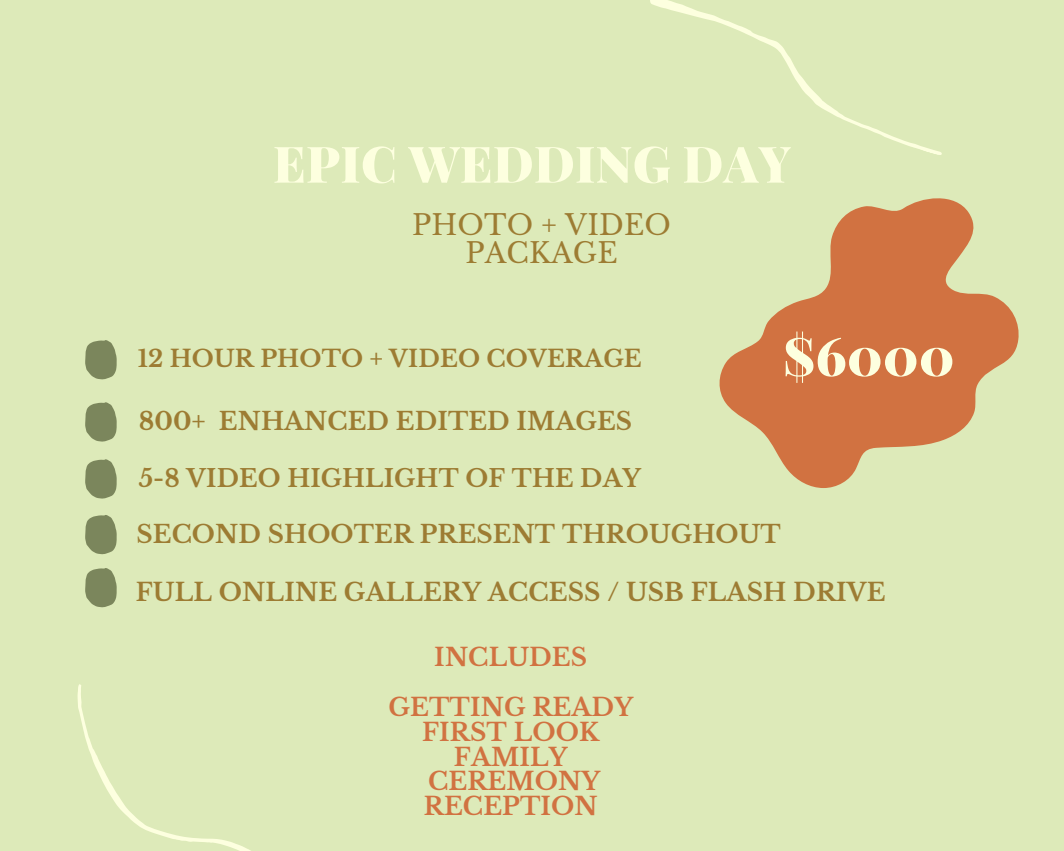
<style>
.page{position:relative;width:1064px;height:851px;background:#fff}
.page>*{position:absolute;margin:0;border:0;box-sizing:border-box;transform-origin:0 0}
.t1{font:900 52.8px "Playfair Display";color:#fdffdf}
.t2{font:900 50.4px "Playfair Display";letter-spacing:.005em;color:#fdffdf}
.t3{font:27.9px/28.8px "Libre Baskerville";letter-spacing:.005em;color:#9d7c33;text-align:center}
.t4{font:700 24.6px "Libre Baskerville";letter-spacing:.005em;color:#d17241}
.t5{font:700 24.6px "Libre Baskerville";letter-spacing:.005em;color:#9d7c33}
.t6{font:700 24.45px "Libre Baskerville";letter-spacing:.005em;color:#9d7c33}
.t7{font:700 24.3px "Libre Baskerville";letter-spacing:.005em;color:#9d7c33}
.t8{font:700 23.4px "Libre Baskerville";letter-spacing:.005em;color:#9d7c33}
</style>
<div class="page">
<div style="left:0;top:0;width:1063px;height:850px;background:#ddeab9"></div>
<svg style="left:77px;top:684px;width:172px;height:166px"></svg>
<svg style="left:650px;top:0;width:292px;height:155px"></svg>
<svg style="left:85px;top:402px;width:32px;height:39px"></svg>
<svg style="left:85px;top:340px;width:32px;height:39px"></svg>
<svg style="left:85px;top:459px;width:32px;height:39px"></svg>
<svg style="left:85px;top:568px;width:32px;height:39px"></svg>
<svg style="left:85px;top:515px;width:32px;height:39px"></svg>
<svg style="left:719px;top:198px;width:300px;height:290px;fill:#d17241"></svg>
<p class="t2" style="left:273px;top:128px;width:519px">EPIC WEDDING DAY</p>
<p class="t3" style="left:412px;top:210px;width:260px">PHOTO + VIDEO<br>PACKAGE</p>
<p class="t8" style="left:138px;top:344px;width:505px">12 HOUR PHOTO + VIDEO COVERAGE</p>
<p class="t6" style="left:139px;top:406px;width:494px">800+ ENHANCED EDITED IMAGES</p>
<p class="t7" style="left:139px;top:463px;width:503px">5-8 VIDEO HIGHLIGHT OF THE DAY</p>
<p class="t1" style="left:782px;top:319px;width:173px">$6000</p>
<p class="t6" style="left:136px;top:519px;width:645px">SECOND SHOOTER PRESENT THROUGHOUT</p>
<p class="t5" style="left:136px;top:577px;width:751px">FULL ONLINE GALLERY ACCESS / USB FLASH DRIVE</p>
<p class="t4" style="left:434px;top:642px;width:154px">INCLUDES</p>
<p class="t4" style="left:388px;top:692px;width:246px">GETTING READY</p>
<p class="t4" style="left:422px;top:716px;width:179px">FIRST LOOK</p>
<p class="t4" style="left:454px;top:741px;width:115px">FAMILY</p>
<p class="t4" style="left:428px;top:766px;width:174px">CEREMONY</p>
<p class="t4" style="left:423px;top:791px;width:175px">RECEPTION</p>
</div>
